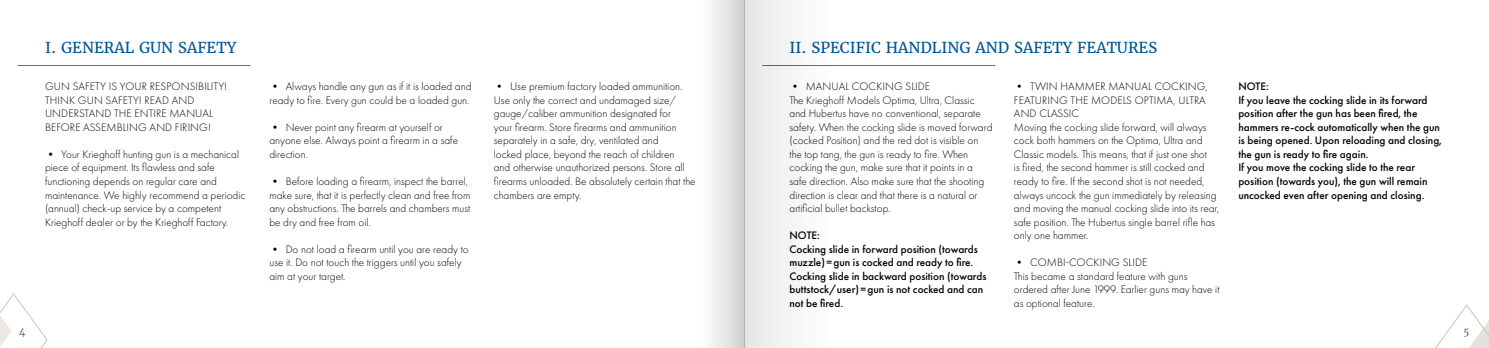
<style>
.page{position:relative;width:1489px;height:348px;background:#fff}
.page>*{position:absolute;margin:0;border:0;box-sizing:border-box;transform-origin:0 0}
.t1{font:15px "Merriweather";color:#005694}
.t2{font:300 11.25px/13.5px "Futura PT";color:#000}
.t3{font:500 11.25px/13.5px "Futura PT";color:#000}
.t4{font:10px "Merriweather";color:#776b5e}
</style>
<div class="page">
<svg style="left:0;top:293px;width:48px;height:54px"></svg>
<svg style="left:1436px;top:304px;width:52px;height:43px"></svg>
<hr style="left:18px;top:65px;width:233px;height:1px;background:#776b5e">
<hr style="left:762px;top:65px;width:233px;height:1px;background:#776b5e">
<div style="left:744px;top:0;width:85px;height:347px;background:linear-gradient(to right,#e6e6e6,#fff)"></div>
<div style="left:702px;top:0;width:42px;height:347px;background:linear-gradient(to right,#fff,#d2d1d1)"></div>
<h1 class="t1" style="left:45px;top:38px;width:193px">I. GENERAL GUN SAFETY</h1>
<h1 class="t1" style="left:789px;top:38px;width:369px">II. SPECIFIC HANDLING AND SAFETY FEATURES</h1>
<p class="t2" style="left:45px;top:80px;width:184px">GUN SAFETY IS YOUR RESPONSIBILITY!<br>THINK GUN SAFETY! READ AND<br>UNDERSTAND THE ENTIRE MANUAL<br>BEFORE ASSEMBLING AND FIRING!</p>
<p class="t2" style="left:45px;top:147px;width:202px">• Your Krieghoff hunting gun is a mechanical piece of equipment. Its flawless and safe functioning depends on regular care and maintenance. We highly recommend a periodic (annual) check-up service by a competent Krieghoff dealer or by the Krieghoff Factory.</p>
<p class="t2" style="left:269px;top:80px;width:203px">• Always handle any gun as if it is loaded and ready to fire. Every gun could be a loaded gun.</p>
<p class="t2" style="left:269px;top:120px;width:190px">• Never point any firearm at yourself or anyone else. Always point a firearm in a safe direction.</p>
<p class="t2" style="left:269px;top:174px;width:202px">• Before loading a firearm, inspect the barrel, make sure, that it is perfectly clean and free from any obstructions. The barrels and chambers must be dry and free from oil.</p>
<p class="t2" style="left:269px;top:242px;width:201px">• Do not load a firearm until you are ready to use it. Do not touch the triggers until you safely aim at your target.</p>
<p class="t2" style="left:494px;top:80px;width:203px">• Use premium factory loaded ammunition.<br>Use only the correct and undamaged size/ gauge/caliber ammunition designated for<br>your firearm. Store firearms and ammunition separately in a safe, dry, ventilated and<br>locked place, beyond the reach of children<br>and otherwise unauthorized persons. Store all firearms unloaded. Be absolutely certain that the chambers are empty.</p>
<p class="t3" style="left:1238px;top:80px;width:205px">NOTE:<br>If you leave the cocking slide in its forward position after the gun has been fired, the hammers re-cock automatically when the gun is being opened. Upon reloading and closing, the gun is ready to fire again.<br>If you move the cocking slide to the rear position (towards you), the gun will remain uncocked even after opening and closing.</p>
<p class="t2" style="left:1013px;top:80px;width:207px">• TWIN HAMMER MANUAL COCKING, FEATURING THE MODELS OPTIMA, ULTRA AND CLASSIC<br>Moving the cocking slide forward, will always cock both hammers on the Optima, Ultra and Classic models. This means, that if just one shot<br>is fired, the second hammer is still cocked and ready to fire. If the second shot is not needed, always uncock the gun immediately by releasing and moving the manual cocking slide into its rear, safe position. The Hubertus single barrel rifle has only one hammer.</p>
<p class="t2" style="left:1013px;top:255px;width:207px">• COMBI-COCKING SLIDE<br>This became a standard feature with guns ordered after June 1999. Earlier guns may have it as optional feature.</p>
<p class="t2" style="left:789px;top:80px;width:204px">• MANUAL COCKING SLIDE<br>The Krieghoff Models Optima, Ultra, Classic and Hubertus have no conventional, separate safety. When the cocking slide is moved forward (cocked Position) and the red dot is visible on the top tang, the gun is ready to fire. When cocking the gun, make sure that it points in a safe direction. Also make sure that the shooting direction is clear and that there is a natural or artificial bullet backstop.</p>
<p class="t3" style="left:789px;top:228px;width:198px">NOTE:<br>Cocking slide in forward position (towards muzzle)=gun is cocked and ready to fire.<br>Cocking slide in backward position (towards buttstock/user) =gun is not cocked and can not be fired.</p>
<p class="t4" style="left:19px;top:324px;width:8px">4</p>
<p class="t4" style="left:1463px;top:324px;width:7px">5</p>
</div>
